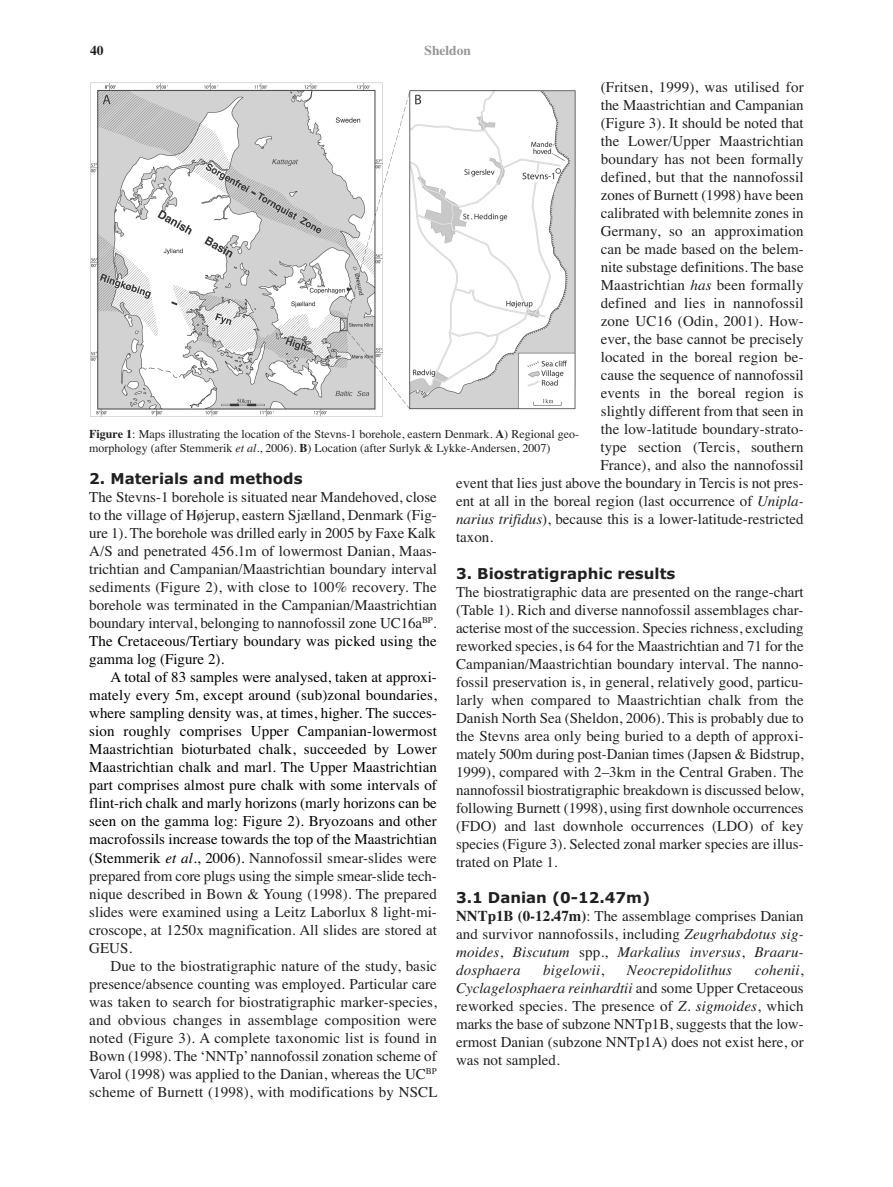
<style>
.page{position:relative;width:893px;height:1187px;background:#fff}
.page>*{position:absolute;margin:0;border:0;box-sizing:border-box;transform-origin:0 0}
.t1{font:15px/18px "Times";color:#231f20;text-align:justify}
.t2{font:15px/18px "Times";color:#000;text-align:justify}
.t3{font:700 15px "Verdana";color:#231f20}
.t4{font:italic 15px "Times";letter-spacing:.01em;color:#231f20}
.t5{font:700 13.5px "Times";color:#939598}
.t6{font:700 13.5px "Times";color:#231f20}
.t7{font:12px/14.4px "Times";color:#231f20}
.s1{font-style:italic}
.s2{font-weight:700}
.s3{color:#000}
.s4{color:#231f20}
.s5{font-style:normal}
</style>
<div class="page">
<img style="left:90px;top:82px;width:486px;height:335px">
<p class="t6" style="left:90px;top:46px;width:15px">40</p>
<p class="t5" style="left:424px;top:46px;width:48px">Sheldon</p>
<p class="t1" style="left:601px;top:80px;width:204px">(Fritsen, 1999), was utilised for</p>
<p class="t1" style="left:601px;top:98px;width:204px">the Maastrichtian and Campanian</p>
<p class="t1" style="left:601px;top:116px;width:204px">(Figure 3). It should be noted that</p>
<p class="t1" style="left:601px;top:134px;width:204px">the Lower/Upper Maastrichtian</p>
<p class="t1" style="left:601px;top:152px;width:204px">boundary has not been formally</p>
<p class="t1" style="left:601px;top:170px;width:204px">defined, but that the nannofossil</p>
<p class="t1" style="left:601px;top:188px;width:204px">zones of Burnett (1998) have been</p>
<p class="t1" style="left:601px;top:206px;width:204px">calibrated with belemnite zones in</p>
<p class="t1" style="left:601px;top:224px;width:204px">Germany, so an approximation</p>
<p class="t1" style="left:601px;top:242px;width:204px">can be made based on the belem-</p>
<p class="t1" style="left:601px;top:260px;width:204px">nite substage definitions. The base</p>
<p class="t1" style="left:601px;top:278px;width:204px">Maastrichtian <span class="s1">has</span> been formally</p>
<p class="t1" style="left:601px;top:296px;width:204px">defined and lies in nannofossil</p>
<p class="t1" style="left:601px;top:314px;width:204px">zone UC16 (Odin, 2001). How-</p>
<p class="t1" style="left:601px;top:332px;width:204px">ever, the base cannot be precisely</p>
<p class="t1" style="left:601px;top:350px;width:204px">located in the boreal region be-</p>
<p class="t1" style="left:601px;top:368px;width:204px">cause the sequence of nannofossil</p>
<p class="t1" style="left:601px;top:386px;width:204px">events in the boreal region is</p>
<p class="t1" style="left:601px;top:404px;width:204px">slightly different from that seen in</p>
<p class="t1" style="left:601px;top:422px;width:204px">the low-latitude boundary-strato-</p>
<p class="t1" style="left:600px;top:440px;width:205px">type section (Tercis, southern</p>
<p class="t1" style="left:600px;top:458px;width:205px">France), and also the nannofossil</p>
<p class="t1" style="left:456px;top:476px;width:349px">event that lies just above the boundary in Tercis is not pres-</p>
<p class="t1" style="left:456px;top:494px;width:349px">ent at all in the boreal region (last occurrence of <span class="s1">Unipla-</span></p>
<p class="t1" style="left:456px;top:512px;width:349px"><span class="s1">narius trifidus</span>), because this is a lower-latitude-restricted</p>
<p class="t1" style="left:456px;top:530px;width:39px">taxon.</p>
<p class="t3" style="left:456px;top:567px;width:221px">3. Biostratigraphic results</p>
<p class="t1" style="left:456px;top:584px;width:349px">The biostratigraphic data are presented on the range-chart (Table 1). Rich and diverse nannofossil assemblages char&shy;acterise most of the succession. Species richness, excluding reworked species, is 64 for the Maastrichtian and 71 for the Campanian/Maastrichtian boundary interval. The nanno&shy;fossil preservation is, in general, relatively good, particu&shy;larly when compared to Maastrichtian chalk from the Danish North Sea (Sheldon, 2006). This is probably due to the Stevns area only being buried to a depth of approxi&shy;mately 500m during post-Danian times (Japsen &amp; Bidstrup, 1999), compared with 2–3km in the Central Graben. The nannofossil biostratigraphic breakdown is discussed below, following Burnett (1998), using first downhole occurrences (FDO) and last downhole occurrences (LDO) of key species (Figure 3). Selected zonal marker species are illus&shy;trated on Plate 1.</p>
<p class="t3" style="left:456px;top:891px;width:196px">3.1 Danian (0-12.47m)</p>
<p class="t1" style="left:456px;top:908px;width:349px"><span class="s2">NNTp1B (0-12.47m)</span>: The assemblage comprises Danian and survivor nannofossils, including <span class="s1">Zeugrhabdotus sig&shy;moides</span>, <span class="s1">Biscutum</span> spp., <span class="s1">Markalius inversus</span>, <span class="s1">Braaru&shy;dosphaera</span></p>
<p class="t7" style="left:89px;top:427px;width:491px"><span class="s2">Figure 1</span>: Maps illustrating the location of the Stevns-1 borehole, eastern Denmark. <span class="s2">A</span>) Regional geo&shy;morphology (after Stemmerik <span class="s1">et al</span>., 2006). <span class="s2">B</span>) Location (after Surlyk &amp; Lykke-Andersen, 2007)</p>
<p class="t3" style="left:89px;top:473px;width:215px">2. Materials and methods</p>
<p class="t1" style="left:89px;top:490px;width:349px">The Stevns-1 borehole is situated near Mandehoved, close to the village of Højerup, eastern Sjælland, Denmark (Fig&shy;ure 1). The borehole was drilled early in 2005 by Faxe Kalk A/S and penetrated 456.1m of lowermost Danian, Maas&shy;trichtian and Campanian/Maastrichtian boundary interval sediments (Figure 2), with close to 100% recovery. The borehole was terminated in the Campanian/Maastrichtian boundary interval, belonging to nannofossil zone UC16a<sup>BP</sup>.<br><span class="s3">The Cretaceous/Tertiary boundary was picked using the gamma log (Figure 2).</span></p>
<p class="t2" style="left:89px;top:670px;width:349px;text-indent:21px">A total of 83 samples were analysed, taken at approxi&shy;mately every 5m, except around (sub)zonal boundaries, where sampling density was, at times, higher. The succes&shy;sion roughly comprises Upper Campanian-lowermost Maastrichtian bioturbated chalk, succeeded by Lower Maastrichtian chalk and marl. The Upper Maastrichtian part comprises almost pure chalk with some intervals of flint-rich chalk and marly horizons (marly horizons can be seen on the gamma log: Figure 2). Bryozoans and other macrofossils increase towards the top of the Maastrichtian (Stemmerik <span class="s1">et al</span>., 2006). <span class="s4">Nannofossil smear-slides were prepared from core plugs using the simple smear-slide tech&shy;nique described in Bown &amp; Young (1998). The prepared slides were examined using a Leitz Laborlux 8 light-mi&shy;croscope, at 1250x magnification. All slides are stored at GEUS.</span></p>
<p class="t1" style="left:89px;top:958px;width:350px;text-indent:21px">Due to the biostratigraphic nature of the study, basic presence/absence counting was employed. Particular care was taken to search for biostratigraphic marker-species, and obvious changes in assemblage composition were noted (Figure 3). A complete taxonomic list is found in Bown (1998). The ‘NNTp’ nannofossil zonation scheme of Varol (1998) was applied to the Danian, whereas the UC<sup>BP </sup>scheme of Burnett (1998), with modifications by NSCL</p>
<p class="t4" style="left:543px;top:964px;width:62px">bigelowii<span class="s5">,</span></p>
<p class="t4" style="left:627px;top:964px;width:107px">Neocrepidolithus</p>
<p class="t1" style="left:456px;top:962px;width:349px;text-indent:299px"><span class="s1">cohenii</span>, <span class="s1">Cyclagelosphaera reinhardtii</span> and some Upper Cretaceous reworked species. The presence of <span class="s1">Z. sigmoides</span>, which marks the base of subzone NNTp1B, suggests that the low&shy;ermost Danian (subzone NNTp1A) does not exist here, or was not sampled.</p>
</div>
